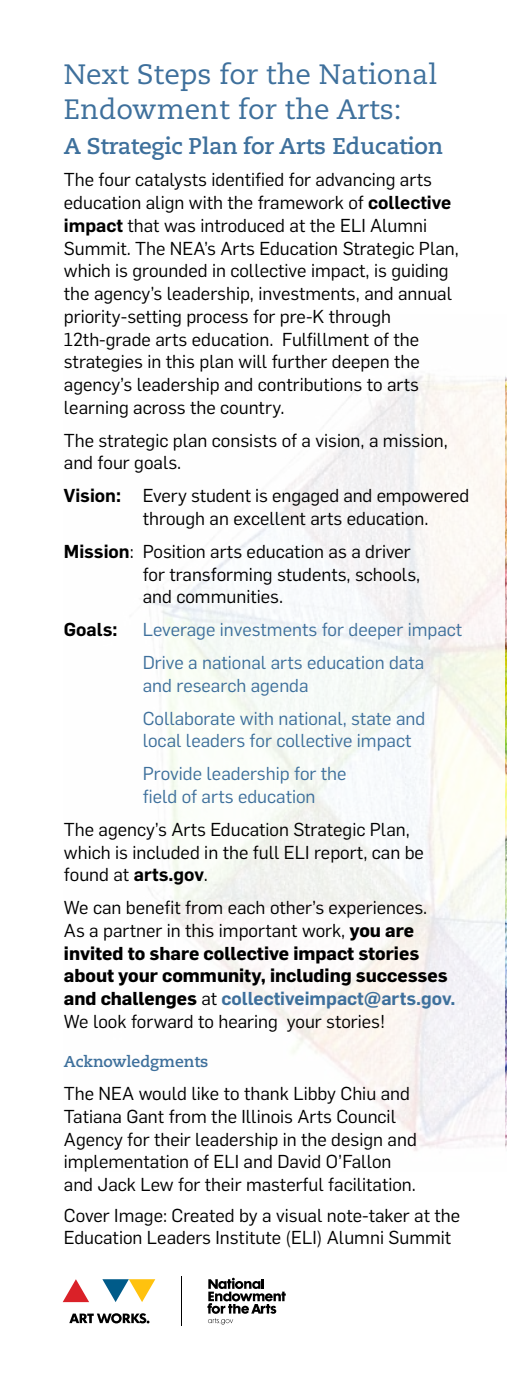
<style>
.page{position:relative;width:507px;height:1386px;background:#fff}
.page>*{position:absolute;margin:0;border:0;box-sizing:border-box;transform-origin:0 0}
.t1{font:28px/35px "Caecilia";color:#3e709c}
.t2{font:700 22.75px "Caecilia";letter-spacing:-.005em;color:#3e709c}
.t3{font:18.38px/22.8px "Flama";color:#000}
.t4{font:18.38px/32.9px "Flama";color:#3e709c}
.t5{font:600 18.38px "Flama";color:#000}
.t6{font:700 15.75px "Caecilia";color:#3e709c}
.s1{font-weight:600}
.s2{color:#3e709c}
.s3{font-weight:700}
.s4{font-weight:600;color:#3e709c}
</style>
<div class="page">
<hr style="left:181px;top:1276px;width:1px;height:50px;background:#000">
<svg style="left:63px;top:1279px;width:26px;height:23px"></svg>
<svg style="left:102px;top:1279px;width:53px;height:23px"></svg>
<svg style="left:69px;top:1313px;width:80px;height:10px"></svg>
<svg style="left:207px;top:1278px;width:79px;height:47px"></svg>
<p class="t1" style="left:64px;top:57px;width:374px">Next Steps for the National<br>Endowment for the Arts:</p>
<p class="t2" style="left:64px;top:132px;width:380px">A Strategic Plan for Arts Education</p>
<p class="t3" style="left:64px;top:167px;width:396px">The four catalysts identified for advancing arts education align with the framework of <span class="s1">collective impact</span> that was introduced at the ELI Alumni Summit. The NEA’s Arts Education Strategic Plan, which is grounded in collective impact, is guiding the agency’s leadership, investments, and annual priority-setting process for pre-K through 12th-grade arts education. Fulfillment of the strategies in this plan will further deepen the agency’s leadership and contributions to arts learning across the country.</p>
<p class="t3" style="left:64px;top:428px;width:385px">The strategic plan consists of a vision, a mission, and four goals.</p>
<p class="t3" style="left:143px;top:483px;width:328px;text-indent:-79px"><span class="s1">Vision:</span> Every student is engaged and empowered through an excellent arts education.</p>
<p class="t3" style="left:143px;top:539px;width:279px;text-indent:-79px"><span class="s1">Mission</span>: Position arts education as a driver for transforming students, schools, and communities.</p>
<p class="t5" style="left:64px;top:616px;width:55px">Goals:</p>
<p class="t4" style="left:143px;top:612px;width:321px">Leverage investments for deeper impact<br>Drive a national arts education data</p>
<p class="t4" style="left:143px;top:668px;width:284px">and research agenda<br>Collaborate with national, state and</p>
<p class="t4" style="left:143px;top:723px;width:270px">local leaders for collective impact<br>Provide leadership for the</p>
<p class="t3" style="left:64px;top:779px;width:347px;line-height:32.9px;text-indent:79px"><span class="s2">field of arts education<br></span>The agency’s Arts Education Strategic Plan,</p>
<p class="t3" style="left:64px;top:839px;width:361px">which is included in the full ELI report, can be found at <span class="s1">arts.gov</span>.</p>
<p class="t3" style="left:64px;top:895px;width:393px">We can benefit from each other’s experiences.<br>As a partner in this important work, <span class="s3">you are invited to share collective impact stories about your community, including successes and challenges</span> at <span class="s4">collectiveimpact@arts.gov.<br></span>We look forward to hearing your stories!</p>
<p class="t6" style="left:64px;top:1052px;width:146px">Acknowledgments</p>
<p class="t3" style="left:64px;top:1081px;width:354px">The NEA would like to thank Libby Chiu and Tatiana Gant from the Illinois Arts Council Agency for their leadership in the design and implementation of ELI and David O’Fallon and Jack Lew for their masterful facilitation.</p>
<p class="t3" style="left:64px;top:1203px;width:398px">Cover Image: Created by a visual note-taker at the<br>Education Leaders Institute (ELI) Alumni Summit</p>
</div>
